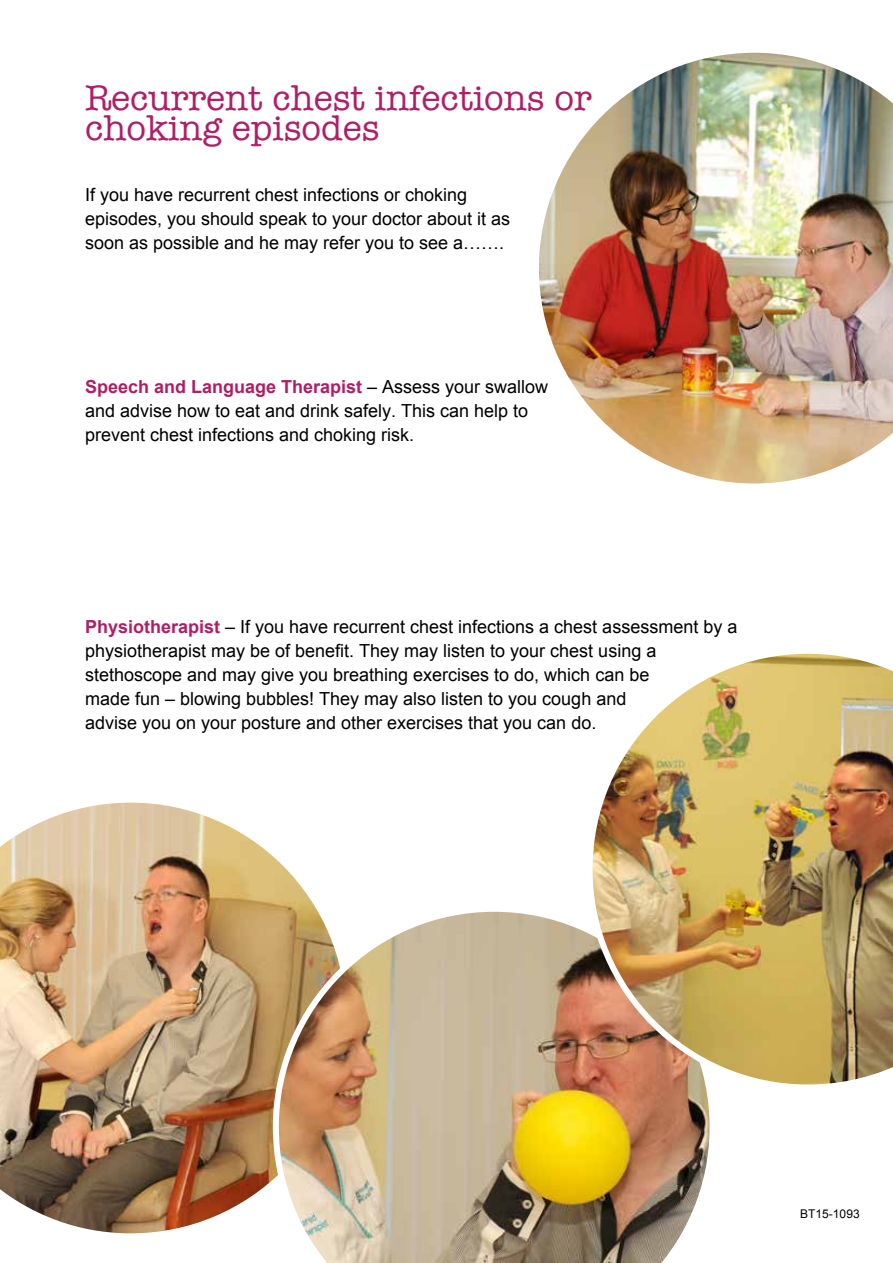
<style>
.page{position:relative;width:893px;height:1263px;background:#fff}
.page>*{position:absolute;margin:0;border:0;box-sizing:border-box;transform-origin:0 0}
.t1{font:36px/30px "American Typewriter";color:#af1f65}
.t2{font:18px/24px "Arial";color:#000}
.t3{font:12px "Arial";color:#000}
.s1{font-weight:700;color:#af1f65}
</style>
<div class="page">
<img style="left:539px;top:52px;width:354px;height:432px">
<img style="left:0;top:802px;width:315px;height:432px">
<img style="left:273px;top:906px;width:437px;height:357px">
<img style="left:587px;top:653px;width:306px;height:437px">
<h1 class="t1" style="left:85px;top:82px;width:508px">Recurrent chest infections or choking episodes</h1>
<p class="t2" style="left:85px;top:183px;width:427px">If you have recurrent chest infections or choking episodes, you should speak to your doctor about it as soon as possible and he may refer you to see a…….</p>
<p class="t2" style="left:85px;top:375px;width:465px"><span class="s1">Speech and Language Therapist</span> – Assess your swallow and advise how to eat and drink safely. This can help to prevent chest infections and choking risk.</p>
<p class="t2" style="left:85px;top:615px;width:654px"><span class="s1">Physiotherapist</span> – If you have recurrent chest infections a chest assessment by a physiotherapist may be of benefit. They may listen to your chest using a stethoscope and may give you breathing exercises to do, which can be<br>made fun – blowing bubbles! They may also listen to you cough and<br>advise you on your posture and other exercises that you can do.</p>
<p class="t3" style="left:800px;top:1206px;width:61px">BT15-1093</p>
</div>
